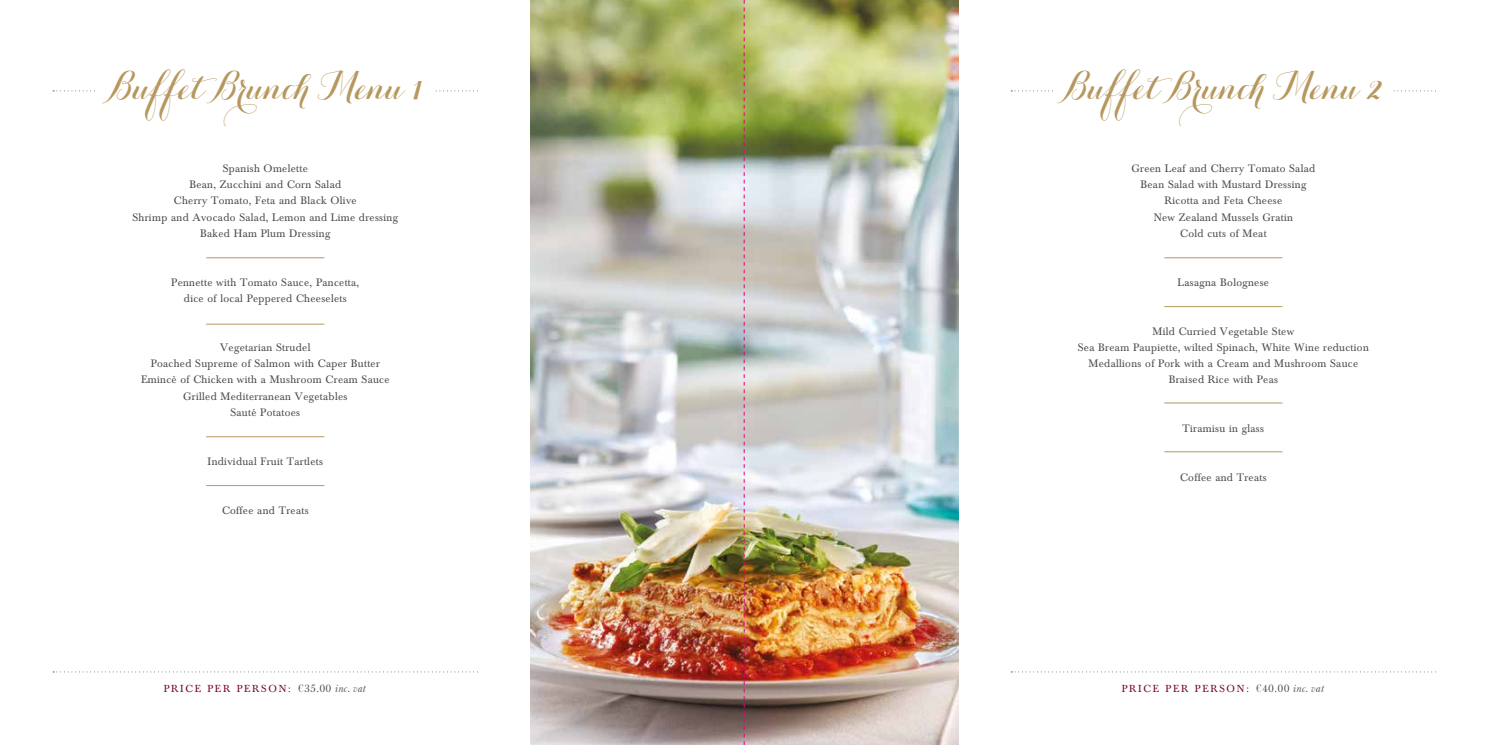
<style>
.page{position:relative;width:1489px;height:745px;background:#fff}
.page>*{position:absolute;margin:0;border:0;box-sizing:border-box;transform-origin:0 0}
.t1{font:italic 900 37.5px "Carolyna Pro";color:#b6975e;scale:.9 1}
.t2{font:11.25px/16.2px "Baskerville";letter-spacing:.03em;color:#4a4a49;text-align:center}
.t3{font:10.62px "Baskerville";letter-spacing:.17em;color:#780232}
.s1{font-family:"Bask Old Face";font-size:11.25px;color:#4a4a49}
.s2{font-size:11.25px;color:#4a4a49}
.s3{font-family:"Baskerville No 2 BT";font-style:italic;font-size:11.25px;color:#4a4a49}
</style>
<div class="page">
<svg style="left:53px;top:91px;width:425px;height:1px"></svg>
<div style="left:96px;top:69px;width:339px;height:49px;background:#fff"></div>
<svg style="left:53px;top:671px;width:425px;height:1px"></svg>
<hr style="left:206px;top:257px;width:118px;height:1px;background:#b6975e">
<hr style="left:206px;top:323px;width:118px;height:1px;background:#b6975e">
<hr style="left:206px;top:436px;width:118px;height:1px;background:#b6975e">
<hr style="left:206px;top:485px;width:118px;height:1px;background:#b6975e">
<img style="left:530px;top:0;width:428px;height:744px">
<svg style="left:1011px;top:91px;width:425px;height:1px"></svg>
<div style="left:1053px;top:69px;width:339px;height:49px;background:#fff"></div>
<svg style="left:1011px;top:671px;width:425px;height:1px"></svg>
<hr style="left:1164px;top:257px;width:117px;height:1px;background:#b6975e">
<hr style="left:1164px;top:306px;width:117px;height:1px;background:#b6975e">
<hr style="left:1164px;top:402px;width:117px;height:1px;background:#b6975e">
<hr style="left:1164px;top:451px;width:117px;height:1px;background:#b6975e">
<svg style="left:743px;top:0;width:1px;height:744px"></svg>
<h1 class="t1" style="left:106px;top:64px;width:366px">BuffetBrunchMenu1</h1>
<p class="t2" style="left:132px;top:160px;width:267px">Spanish Omelette<br>Bean, Zucchini and Corn Salad<br>Cherry Tomato, Feta and Black Olive<br>Shrimp and Avocado Salad, Lemon and Lime dressing<br>Baked Ham Plum Dressing</p>
<p class="t2" style="left:171px;top:274px;width:189px">Pennette with Tomato Sauce, Pancetta, dice of local Peppered Cheeselets</p>
<p class="t2" style="left:141px;top:339px;width:250px">Vegetarian Strudel<br>Poached Supreme of Salmon with Caper Butter<br>Emincè of Chicken with a Mushroom Cream Sauce<br>Grilled Mediterranean Vegetables<br>Sauté Potatoes</p>
<p class="t2" style="left:208px;top:453px;width:117px">Individual Fruit Tartlets</p>
<p class="t2" style="left:222px;top:501px;width:88px">Coffee and Treats</p>
<p class="t3" style="left:164px;top:682px;width:204px">PRICE PER PERSON: <span class="s1">€</span><span class="s2">35.00</span> <span class="s3">inc. vat</span></p>
<h1 class="t1" style="left:1061px;top:64px;width:372px">BuffetBrunchMenu2</h1>
<p class="t2" style="left:1131px;top:160px;width:185px">Green Leaf and Cherry Tomato Salad<br>Bean Salad with Mustard Dressing<br>Ricotta and Feta Cheese<br>New Zealand Mussels Gratin<br>Cold cuts of Meat</p>
<p class="t2" style="left:1177px;top:274px;width:93px">Lasagna Bolognese</p>
<p class="t2" style="left:1077px;top:323px;width:292px">Mild Curried Vegetable Stew<br>Sea Bream Paupiette, wilted Spinach, White Wine reduction Medallions of Pork with a Cream and Mushroom Sauce Braised Rice with Peas</p>
<p class="t2" style="left:1182px;top:420px;width:83px">Tiramisu in glass</p>
<p class="t2" style="left:1179px;top:469px;width:88px">Coffee and Treats</p>
<p class="t3" style="left:1121px;top:682px;width:204px">PRICE PER PERSON: <span class="s1">€</span><span class="s2">40.00</span> <span class="s3">inc. vat</span></p>
</div>
